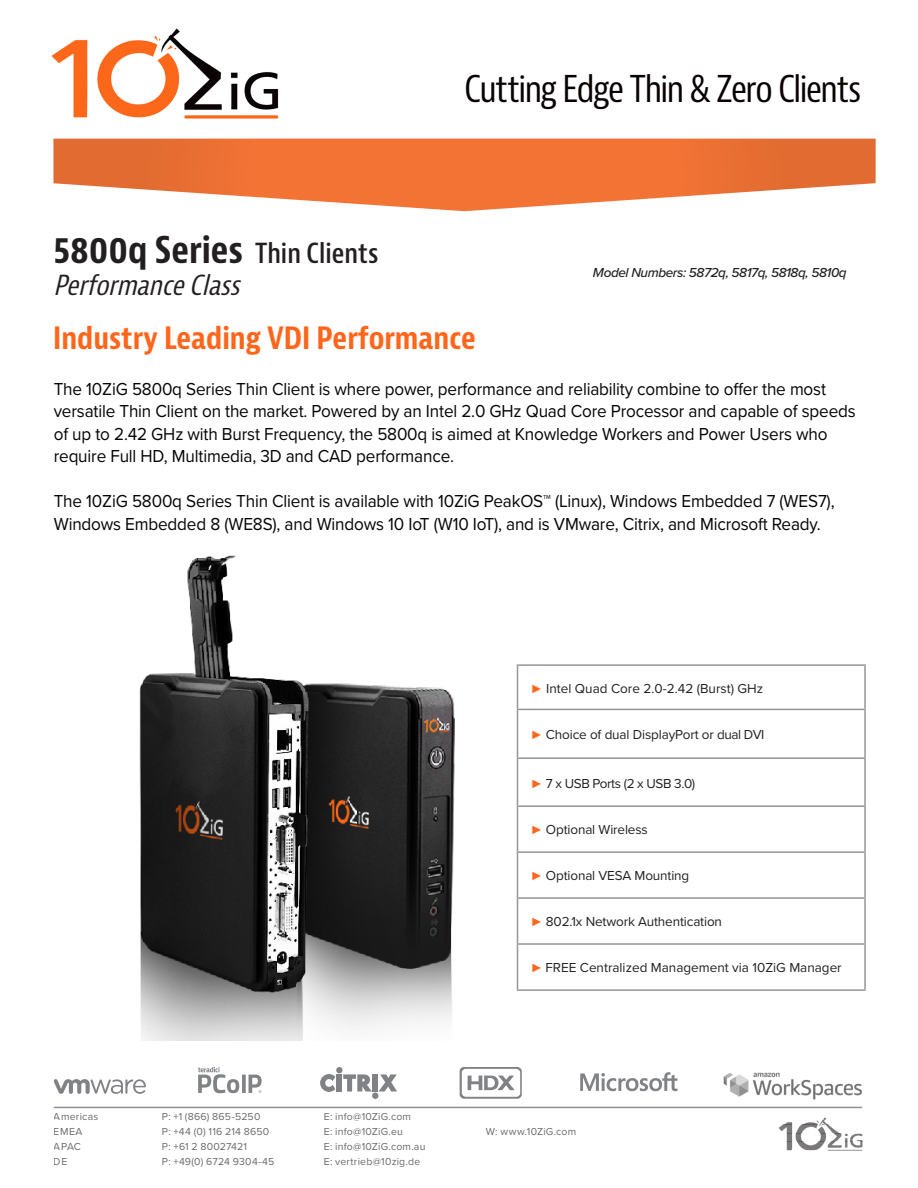
<style>
.page{position:relative;width:918px;height:1188px;background:#fff}
.page>*{position:absolute;margin:0;border:0;box-sizing:border-box;transform-origin:0 0}
.t1{font:condensed 36px "Bernina Sans";letter-spacing:-.04em;color:#080302}
.t2{font:700 condensed 36px "Bernina Sans";color:#231f20}
.t3{font:700 condensed 30px "Bernina Sans";color:#ff661c}
.t4{font:italic condensed 27px "Bernina Sans";color:#231f20}
.t5{font:18px/22.5px "Proxima Nova";letter-spacing:-.01em;color:#040503;scale:.95 1}
.t6{font:13.5px "Proxima Nova";letter-spacing:-.01em;color:#231f20}
.t7{font:italic 500 13.5px "Proxima Nova";letter-spacing:-.03em;color:#231f20}
.t8{font:13.5px "Proxima Nova";letter-spacing:-.03em;color:#231f20}
.t9{font:10.5px "Proxima Nova";letter-spacing:.02em;color:#231f20}
.t10{font:10.5px "Proxima Nova";color:#231f20}
.s1{font-weight:600;font-size:27px}
.s2{font-family:"Arial";font-size:12px;color:#ff661c}
</style>
<div class="page">
<svg style="left:518px;top:666px;width:346px;height:43px"></svg>
<svg style="left:518px;top:710px;width:346px;height:279px"></svg>
<hr style="left:517px;top:664px;width:349px;height:2px;background:#939598">
<hr style="left:517px;top:666px;width:1px;height:43px;background:#939598">
<hr style="left:864px;top:666px;width:2px;height:43px;background:#939598">
<hr style="left:517px;top:709px;width:349px;height:1px;background:#939598">
<hr style="left:517px;top:710px;width:1px;height:47px;background:#939598">
<hr style="left:864px;top:710px;width:2px;height:47px;background:#939598">
<hr style="left:517px;top:757px;width:349px;height:2px;background:#939598">
<hr style="left:517px;top:759px;width:1px;height:46px;background:#939598">
<hr style="left:864px;top:759px;width:2px;height:46px;background:#939598">
<hr style="left:517px;top:805px;width:349px;height:2px;background:#939598">
<hr style="left:517px;top:807px;width:1px;height:44px;background:#939598">
<hr style="left:864px;top:807px;width:2px;height:44px;background:#939598">
<hr style="left:517px;top:851px;width:349px;height:2px;background:#939598">
<hr style="left:517px;top:853px;width:1px;height:44px;background:#939598">
<hr style="left:864px;top:853px;width:2px;height:44px;background:#939598">
<hr style="left:517px;top:897px;width:349px;height:2px;background:#939598">
<hr style="left:517px;top:899px;width:1px;height:44px;background:#939598">
<hr style="left:864px;top:899px;width:2px;height:44px;background:#939598">
<hr style="left:517px;top:943px;width:349px;height:2px;background:#939598">
<hr style="left:517px;top:945px;width:1px;height:44px;background:#939598">
<hr style="left:864px;top:945px;width:2px;height:44px;background:#939598">
<hr style="left:517px;top:989px;width:349px;height:2px;background:#939598">
<img style="left:51px;top:28px;width:228px;height:91px">
<svg style="left:53px;top:139px;width:823px;height:72px"></svg>
<hr style="left:54px;top:1107px;width:808px;height:1px;background:#231f20">
<img style="left:779px;top:1117px;width:84px;height:34px">
<svg style="left:53px;top:1079px;width:93px;height:15px"></svg>
<div style="left:337px;top:1074px;width:5px;height:17px;background:#808285"></div>
<div style="left:336px;top:1067px;width:7px;height:6px;background:#808285;border-radius:50%"></div>
<svg style="left:343px;top:1074px;width:54px;height:25px"></svg>
<svg style="left:320px;top:1074px;width:15px;height:18px"></svg>
<svg style="left:460px;top:1067px;width:62px;height:32px"></svg>
<img style="left:498px;top:1076px;width:17px;height:14px">
<svg style="left:198px;top:1067px;width:64px;height:26px"></svg>
<svg style="left:580px;top:1072px;width:97px;height:19px"></svg>
<img style="left:723px;top:1072px;width:139px;height:28px">
<img style="left:139px;top:556px;width:315px;height:484px">
<p class="t2" style="left:53px;top:228px;width:327px">5800q Series <span class="s1">Thin Clients</span></p>
<p class="t4" style="left:53px;top:268px;width:195px">PerformanceClass</p>
<p class="t1" style="left:464px;top:67px;width:398px">Cutting Edge Thin &amp; Zero Clients</p>
<p class="t7" style="left:593px;top:262px;width:255px">Model Numbers: 5872q, 5817q, 5818q, 5810q</p>
<p class="t3" style="left:53px;top:320px;width:424px">Industry Leading VDI Performance</p>
<p class="t5" style="left:54px;top:377px;width:846px">The 10ZiG 5800q Series Thin Client is where power, performance and reliability combine to offer the most versatile Thin Client on the market. Powered by an Intel 2.0 GHz Quad Core Processor and capable of speeds of up to 2.42 GHz with Burst Frequency, the 5800q is aimed at Knowledge Workers and Power Users who require Full HD, Multimedia, 3D and CAD performance.</p>
<p class="t5" style="left:54px;top:489px;width:824px">The 10ZiG 5800q Series Thin Client is available with 10ZiG PeakOS™ (Linux), Windows Embedded 7 (WES7),<br>Windows Embedded 8 (WE8S), and Windows 10 IoT (W10 IoT), and is VMware, Citrix, and Microsoft Ready.</p>
<p class="t6" style="left:531px;top:678px;width:234px"><span class="s2">►</span> Intel Quad Core 2.0-2.42 (Burst) GHz</p>
<p class="t6" style="left:531px;top:725px;width:235px"><span class="s2">►</span> Choice of dual DisplayPort or dual DVI</p>
<p class="t8" style="left:531px;top:773px;width:166px"><span class="s2">►</span> 7 x USB Ports (2 x USB 3.0)</p>
<p class="t6" style="left:531px;top:820px;width:118px"><span class="s2">►</span> Optional Wireless</p>
<p class="t6" style="left:531px;top:866px;width:160px"><span class="s2">►</span> Optional VESA Mounting</p>
<p class="t6" style="left:531px;top:912px;width:193px"><span class="s2">►</span> 802.1x Network Authentication</p>
<p class="t6" style="left:531px;top:958px;width:312px"><span class="s2">►</span> FREE Centralized Management via 10ZiG Manager</p>
<p class="t9" style="left:54px;top:1109px;width:46px">Americas</p>
<p class="t9" style="left:162px;top:1109px;width:100px">P: +1 (866) 865-5250</p>
<p class="t9" style="left:324px;top:1109px;width:89px">E: info@10ZiG.com</p>
<p class="t9" style="left:54px;top:1124px;width:30px">EMEA</p>
<p class="t9" style="left:162px;top:1124px;width:109px">P: +44 (0) 116 214 8650</p>
<p class="t9" style="left:324px;top:1124px;width:81px">E: info@10ZiG.eu</p>
<p class="t9" style="left:486px;top:1124px;width:92px">W: www.10ZiG.com</p>
<p class="t9" style="left:54px;top:1139px;width:29px">APAC</p>
<p class="t10" style="left:162px;top:1139px;width:87px">P: +61 2 80027421</p>
<p class="t9" style="left:324px;top:1139px;width:103px">E: info@10ZiG.com.au</p>
<p class="t9" style="left:54px;top:1154px;width:15px">DE</p>
<p class="t9" style="left:162px;top:1154px;width:114px">P: +49(0) 6724 9304-45</p>
<p class="t9" style="left:324px;top:1154px;width:98px">E: vertrieb@10zig.de</p>
</div>
